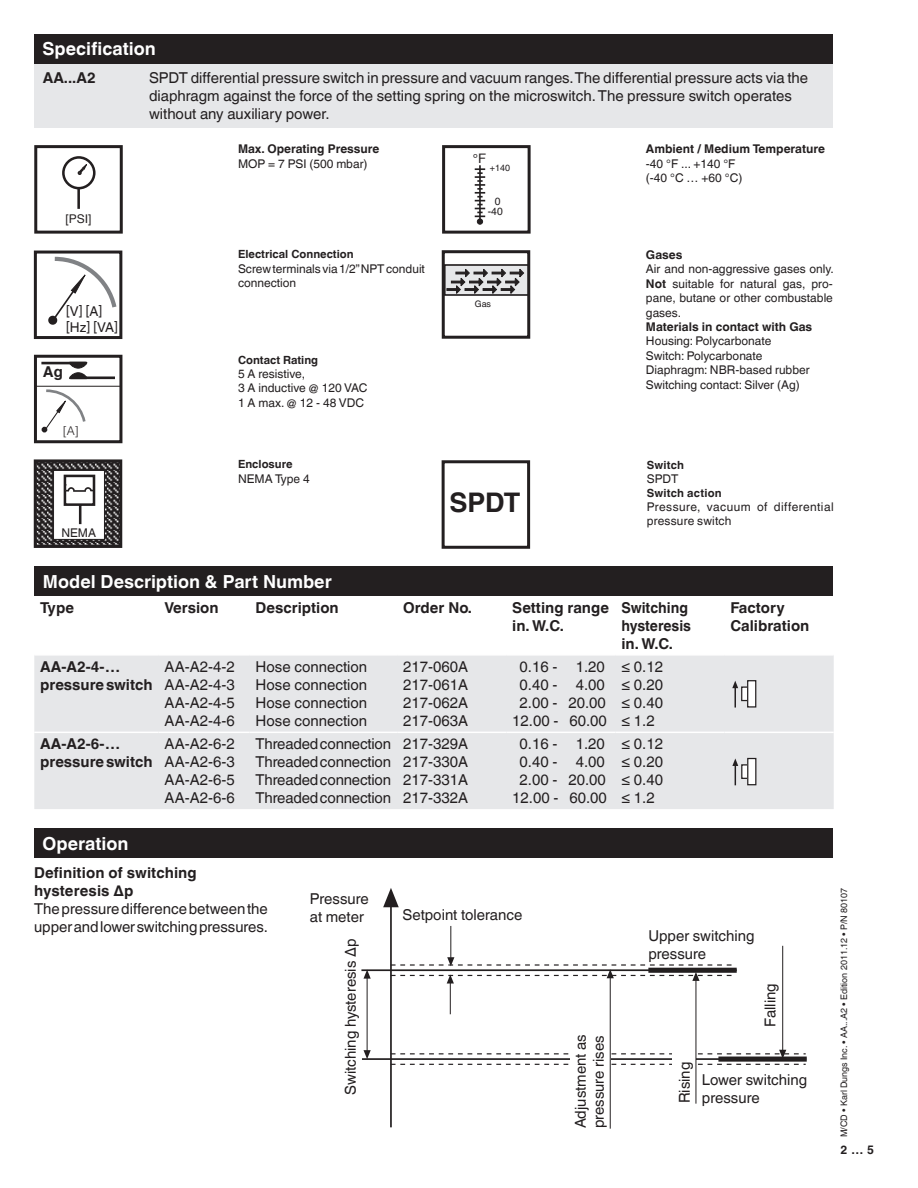
<style>
.page{position:relative;width:918px;height:1188px;background:#fff}
.page>*{position:absolute;margin:0;border:0;box-sizing:border-box;transform-origin:0 0}
.t1{font:700 27px "Helvetica World";color:#231f20}
.t2{font:700 18px "Helvetica World";color:#fff}
.t3{font:15px/18px "Helvetica World";color:#231f20;text-align:justify}
.t4{font:700 15px/18px "Helvetica World";color:#231f20}
.t5{font:700 15px/18px "Helvetica World";color:#231f20;scale:.94 1}
.t6{font:700 15px "Helvetica";color:#231f20}
.t7{font:13.5px/16.2px "Helvetica World";color:#231f20}
.t8{font:13.05px "Helvetica";color:#231f20}
.t9{font:12px/14.4px "Helvetica World";color:#231f20}
.t10{font:700 12px "Helvetica World";color:#231f20}
.t11{font:12px/14.4px "Helvetica World";letter-spacing:.03em;color:#231f20}
.t12{font:12px "Helvetica";color:#231f20}
.t13{font:300 12px "Helvetica";color:#231f20}
.t14{font:700 11.25px "Helvetica World";color:#231f20}
.t15{font:700 11.25px "Helvetica World";letter-spacing:.02em;color:#231f20}
.t16{font:10.5px/10.5px "Helvetica";color:#231f20;text-align:center}
.t17{font:9px "Helvetica World";color:#231f20}
.s1{font-weight:700}
</style>
<div class="page">
<div style="left:34px;top:34px;width:799px;height:30px;background:#231f20"></div>
<div style="left:442px;top:145px;width:89px;height:89px;border:3px solid #231f20"></div>
<svg style="left:475px;top:168px;width:10px;height:56px"></svg>
<hr style="left:479px;top:165px;width:2px;height:57px;background:#231f20">
<div style="left:444px;top:264px;width:86px;height:32px;border:2px solid #231f20"></div>
<svg style="left:446px;top:267px;width:79px;height:28px;background:#a9a8aa"></svg>
<div style="left:442px;top:250px;width:88px;height:89px;border:3px solid #231f20"></div>
<div style="left:34px;top:64px;width:799px;height:64px;background:#e6e7e9"></div>
<div style="left:34px;top:355px;width:88px;height:88px;border:3px solid #231f20"></div>
<hr style="left:35px;top:386px;width:86px;height:1px;background:#231f20">
<hr style="left:41px;top:362px;width:45px;height:2px;background:#231f20">
<hr style="left:71px;top:376px;width:44px;height:3px;background:#231f20">
<svg style="left:67px;top:361px;width:22px;height:19px"></svg>
<svg style="left:42px;top:389px;width:44px;height:43px"></svg>
<div style="left:34px;top:251px;width:88px;height:88px;border:3px solid #231f20"></div>
<div style="left:48px;top:316px;width:9px;height:9px;border:3px solid #231f20;border-radius:50%"></div>
<svg style="left:50px;top:255px;width:69px;height:68px"></svg>
<div style="left:34px;top:145px;width:89px;height:89px;border:3px solid #231f20"></div>
<hr style="left:77px;top:188px;width:3px;height:21px;background:#231f20">
<div style="left:62px;top:156px;width:34px;height:33px;border:3px solid #231f20;border-radius:50%"></div>
<svg style="left:77px;top:164px;width:10px;height:11px"></svg>
<div style="left:34px;top:566px;width:799px;height:30px;background:#231f20"></div>
<div style="left:34px;top:656px;width:800px;height:153px;background:#e6e7e9"></div>
<hr style="left:34px;top:732px;width:125px;height:1px;background:#fff">
<hr style="left:159px;top:732px;width:91px;height:1px;background:#fff">
<hr style="left:250px;top:732px;width:147px;height:1px;background:#fff">
<hr style="left:397px;top:732px;width:109px;height:1px;background:#fff">
<hr style="left:506px;top:732px;width:109px;height:1px;background:#fff">
<hr style="left:615px;top:732px;width:110px;height:1px;background:#fff">
<hr style="left:725px;top:732px;width:109px;height:1px;background:#fff">
<svg style="left:732px;top:681px;width:6px;height:27px"></svg>
<div style="left:742px;top:687px;width:6px;height:14px;background:#fff"></div>
<div style="left:741px;top:686px;width:8px;height:15px;border:1px solid #231f20"></div>
<div style="left:748px;top:681px;width:8px;height:26px;background:#fff"></div>
<div style="left:747px;top:680px;width:9px;height:28px;border:1px solid #231f20"></div>
<svg style="left:732px;top:758px;width:6px;height:27px"></svg>
<div style="left:742px;top:765px;width:6px;height:13px;background:#fff"></div>
<div style="left:741px;top:764px;width:8px;height:15px;border:1px solid #231f20"></div>
<div style="left:748px;top:759px;width:8px;height:26px;background:#fff"></div>
<div style="left:747px;top:758px;width:9px;height:27px;border:1px solid #231f20"></div>
<div style="left:34px;top:828px;width:799px;height:30px;background:#231f20"></div>
<hr style="left:390px;top:906px;width:2px;height:221px;background:#231f20">
<svg style="left:383px;top:888px;width:16px;height:19px"></svg>
<hr style="left:361px;top:969px;width:376px;height:2px;background:#231f20">
<hr style="left:362px;top:1058px;width:444px;height:2px;background:#231f20">
<hr style="left:367px;top:978px;width:1px;height:74px;background:#231f20">
<svg style="left:364px;top:1050px;width:7px;height:9px"></svg>
<svg style="left:364px;top:971px;width:7px;height:8px"></svg>
<hr style="left:450px;top:983px;width:1px;height:31px;background:#231f20">
<hr style="left:451px;top:926px;width:1px;height:32px;background:#231f20">
<hr style="left:782px;top:946px;width:1px;height:104px;background:#231f20">
<svg style="left:391px;top:1050px;width:415px;height:15px"></svg>
<div style="left:570px;top:1040px;width:41px;height:44px;background:#fff"></div>
<hr style="left:610px;top:978px;width:1px;height:151px;background:#231f20">
<div style="left:672px;top:1038px;width:24px;height:44px;background:#fff"></div>
<hr style="left:696px;top:980px;width:1px;height:124px;background:#231f20">
<svg style="left:391px;top:957px;width:345px;height:27px"></svg>
<svg style="left:38px;top:463px;width:80px;height:81px;background:#4d4a4a"></svg>
<div style="left:34px;top:459px;width:88px;height:89px;border:3px solid #231f20"></div>
<div style="left:54px;top:470px;width:50px;height:69px;background:#fff"></div>
<div style="left:53px;top:470px;width:52px;height:70px;border:1px solid #231f20"></div>
<svg style="left:63px;top:474px;width:33px;height:51px"></svg>
<div style="left:442px;top:460px;width:88px;height:89px;border:3px solid #231f20"></div>
<p class="t2" style="left:43px;top:39px;width:115px">Specification</p>
<p class="t4" style="left:43px;top:69px;width:54px">AA...A2</p>
<p class="t3" style="left:149px;top:69px;width:661px;text-align:left">SPDT differential pressure switch in pressure and vacuum ranges. The differential pressure acts via the diaphragm against the force of the setting spring on the microswitch. The pressure switch operates without any auxiliary power.</p>
<p class="t12" style="left:66px;top:211px;width:28px">[PSI]</p>
<p class="t7" style="left:66px;top:303px;width:53px">[V] [A] [Hz] [VA]</p>
<p class="t6" style="left:43px;top:360px;width:21px">Ag</p>
<p class="t13" style="left:63px;top:423px;width:17px">[A]</p>
<p class="t9" style="left:61px;top:526px;width:36px">NEMA</p>
<p class="t10" style="left:238px;top:142px;width:143px">Max. Operating Pressure</p>
<p class="t9" style="left:238px;top:157px;width:131px">MOP = 7 PSI (500 mbar)</p>
<p class="t14" style="left:238px;top:248px;width:117px">Electrical Connection</p>
<p class="t9" style="left:238px;top:261px;width:188px">Screw terminals via 1/2” NPT conduit connection</p>
<p class="t14" style="left:238px;top:353px;width:82px">Contact Rating</p>
<p class="t9" style="left:238px;top:367px;width:131px">5 A resistive,<br>3 A inductive @ 120 VAC<br>1 A max. @ 12 - 48 VDC</p>
<p class="t14" style="left:238px;top:458px;width:56px">Enclosure</p>
<p class="t9" style="left:238px;top:471px;width:73px">NEMA Type 4</p>
<p class="t8" style="left:473px;top:148px;width:15px">°F</p>
<p class="t17" style="left:490px;top:163px;width:22px">+140</p>
<p class="t16" style="left:488px;top:196px;width:17px">0 -40</p>
<p class="t17" style="left:475px;top:298px;width:18px">Gas</p>
<h1 class="t1" style="left:449px;top:487px;width:73px">SPDT</h1>
<p class="t10" style="left:646px;top:142px;width:180px">Ambient / Medium Temperature</p>
<p class="t9" style="left:646px;top:157px;width:98px">-40 °F ... +140 °F (-40 °C … +60 °C)</p>
<p class="t10" style="left:646px;top:248px;width:38px">Gases</p>
<p class="t9" style="left:646px;top:262px;width:189px;text-align:justify">Air and non-aggressive gases only.<br><span class="s1">Not</span> suitable for natural gas, pro&shy;pane, butane or other combustable gases.</p>
<p class="t10" style="left:646px;top:320px;width:168px">Materials in contact with Gas</p>
<p class="t9" style="left:646px;top:334px;width:165px">Housing: Polycarbonate<br>Switch: Polycarbonate<br>Diaphragm: NBR-based rubber<br>Switching contact: Silver (Ag)</p>
<p class="t14" style="left:647px;top:458px;width:39px">Switch</p>
<p class="t9" style="left:647px;top:472px;width:33px">SPDT</p>
<p class="t15" style="left:647px;top:486px;width:76px">Switch action</p>
<p class="t11" style="left:647px;top:500px;width:188px">Pressure, vacuum of differential pressure switch</p>
<p class="t2" style="left:43px;top:571px;width:290px">Model Description &amp; Part Number</p>
<p class="t4" style="left:40px;top:599px;width:35px">Type</p>
<p class="t4" style="left:165px;top:599px;width:56px">Version</p>
<p class="t4" style="left:256px;top:599px;width:85px">Description</p>
<p class="t4" style="left:403px;top:599px;width:70px">Order No.</p>
<p class="t4" style="left:512px;top:599px;width:98px">Setting range in. W.C.</p>
<p class="t5" style="left:621px;top:599px;width:76px">Switching hysteresis in. W.C.</p>
<p class="t4" style="left:731px;top:599px;width:80px">Factory<br>Calibration</p>
<p class="t4" style="left:40px;top:658px;width:114px">AA-A2-4-… pressureswitch</p>
<p class="t3" style="left:165px;top:658px;width:72px">AA-A2-4-2<br>AA-A2-4-3<br>AA-A2-4-5<br>AA-A2-4-6</p>
<p class="t3" style="left:256px;top:658px;width:113px">Hose connection Hose connection Hose connection Hose connection</p>
<p class="t3" style="left:403px;top:658px;width:67px">217-060A 217-061A 217-062A 217-063A</p>
<p class="t3" style="left:512px;top:658px;width:96px;text-align:center">0.16 - 1.20<br>0.40 - 4.00<br>2.00 - 20.00<br>12.00 - 60.00</p>
<p class="t3" style="left:621px;top:658px;width:43px">≤ 0.12 ≤ 0.20 ≤ 0.40 ≤ 1.2</p>
<p class="t4" style="left:40px;top:735px;width:114px">AA-A2-6-… pressureswitch</p>
<p class="t3" style="left:165px;top:735px;width:72px">AA-A2-6-2<br>AA-A2-6-3<br>AA-A2-6-5<br>AA-A2-6-6</p>
<p class="t3" style="left:256px;top:735px;width:137px">Threaded connection Threaded connection Threaded connection Threaded connection</p>
<p class="t3" style="left:403px;top:735px;width:67px">217-329A 217-330A 217-331A 217-332A</p>
<p class="t3" style="left:512px;top:735px;width:96px;text-align:center">0.16 - 1.20<br>0.40 - 4.00<br>2.00 - 20.00<br>12.00 - 60.00</p>
<p class="t3" style="left:621px;top:735px;width:43px">≤ 0.12 ≤ 0.20 ≤ 0.40 ≤ 1.2</p>
<p class="t2" style="left:43px;top:833px;width:88px">Operation</p>
<p class="t4" style="left:34px;top:863px;width:164px">Definition of switching hysteresis ∆p</p>
<p class="t3" style="left:34px;top:899px;width:235px">The pressure difference between the upper and lower switching pressures.</p>
<p class="t3" style="left:310px;top:889px;width:61px">Pressure at meter</p>
<p class="t3" style="left:342px;top:1095px;width:158px;rotate:-90deg">Switching hysteresis Δp</p>
<p class="t3" style="left:402px;top:906px;width:122px">Setpoint tolerance</p>
<p class="t3" style="left:572px;top:1128px;width:96px;rotate:-90deg">Adjustment as pressure rises</p>
<p class="t3" style="left:648px;top:926px;width:108px">Upper switching pressure</p>
<p class="t3" style="left:761px;top:1027px;width:45px;rotate:-90deg">Falling</p>
<p class="t3" style="left:676px;top:1103px;width:43px;rotate:-90deg">Rising</p>
<p class="t3" style="left:702px;top:1070px;width:107px">Lower switching pressure</p>
<p class="t17" style="left:839px;top:1137px;width:251px;rotate:-90deg">M/CD • Karl Dungs Inc. • AA...A2 • Edition 2011.12 • P/N 80107</p>
<p class="t10" style="left:841px;top:1143px;width:35px">2 … 5</p>
</div>
